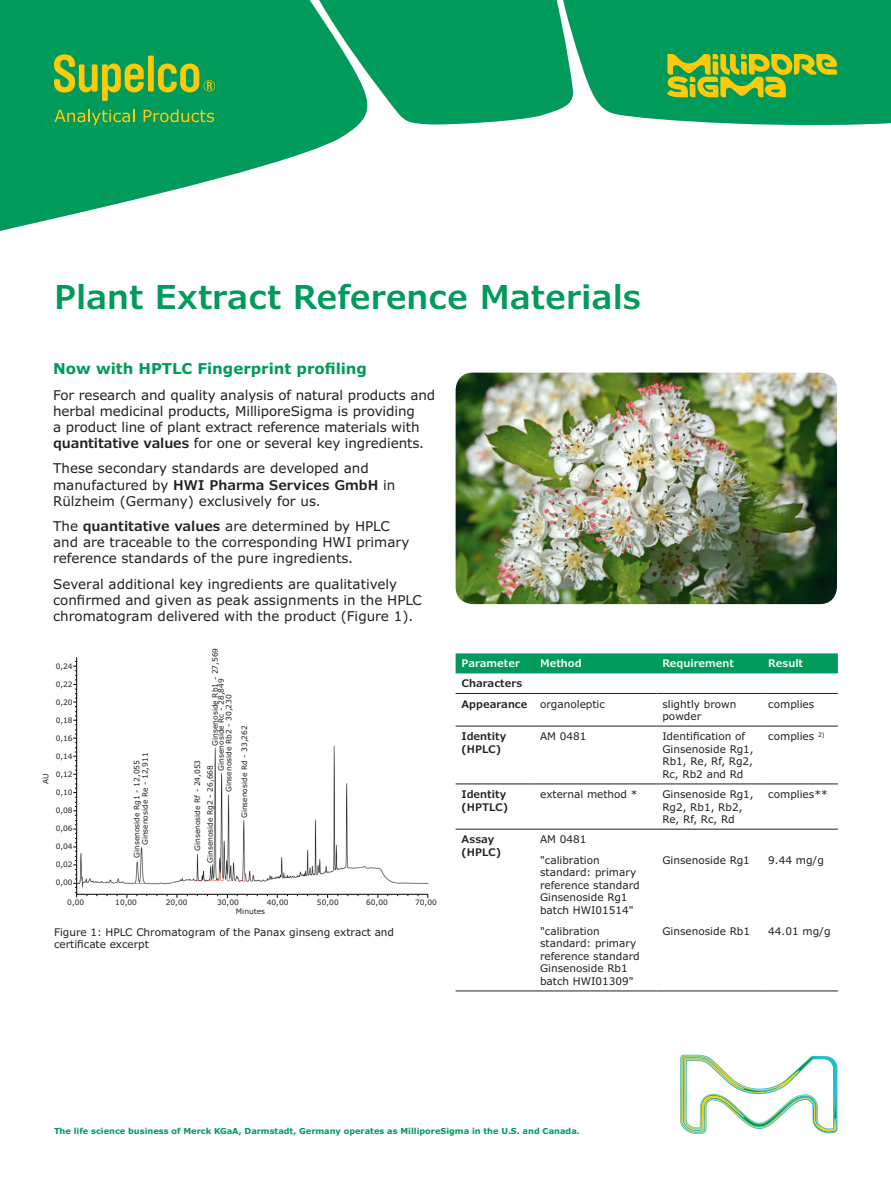
<style>
.page{position:relative;width:891px;height:1188px;background:#fff}
.page>*{position:absolute;margin:0;border:0;box-sizing:border-box;transform-origin:0 0}
.t1{font:600 33px "Verdana Pro";color:#009a5a}
.t2{font:700 15px "Verdana Pro";color:#009a5a}
.t3{font:13.5px/16.2px "Verdana Pro";color:#231f20}
.t4{font:10.5px/12.6px "Verdana Pro";color:#231f20}
.t5{font:600 10.5px/12.6px "Verdana Pro";color:#231f20}
.t6{font:600 10.5px "Verdana Pro";color:#fff}
.t7{font:700 8.25px "Verdana Pro";color:#009a5a}
.t8{font:7.5px/8.4px "Verdana Pro";color:#231f20}
.s1{font-weight:600}
.s2{font-weight:400}
</style>
<div class="page">
<svg style="left:573px;top:0;width:318px;height:126px;background:#14a267"></svg>
<svg style="left:0;top:0;width:358px;height:231px;fill:#009a5a"></svg>
<svg style="left:271px;top:0;width:302px;height:125px;background:#16a268"></svg>
<svg style="left:680px;top:1055px;width:157px;height:79px"></svg>
<svg style="left:54px;top:54px;width:90px;height:47px;background:#60ac3b"></svg>
<div style="left:148px;top:56px;width:6px;height:36px;background:#feca0a"></div>
<svg style="left:158px;top:64px;width:57px;height:28px;background:#6dae37"></svg>
<svg style="left:55px;top:109px;width:79px;height:16px"></svg>
<svg style="left:144px;top:109px;width:70px;height:13px"></svg>
<img style="left:456px;top:373px;width:381px;height:231px">
<div style="left:456px;top:653px;width:382px;height:20px;background:#009a5a"></div>
<hr style="left:656px;top:726px;width:106px;height:1px;background:#231f20">
<hr style="left:762px;top:726px;width:76px;height:1px;background:#231f20">
<hr style="left:656px;top:784px;width:106px;height:1px;background:#231f20">
<hr style="left:762px;top:784px;width:76px;height:1px;background:#231f20">
<hr style="left:656px;top:829px;width:106px;height:1px;background:#231f20">
<hr style="left:762px;top:829px;width:76px;height:1px;background:#231f20">
<hr style="left:656px;top:991px;width:106px;height:1px;background:#231f20">
<hr style="left:762px;top:991px;width:76px;height:1px;background:#231f20">
<hr style="left:456px;top:726px;width:78px;height:1px;background:#231f20">
<hr style="left:456px;top:784px;width:78px;height:1px;background:#231f20">
<hr style="left:456px;top:829px;width:78px;height:1px;background:#231f20">
<hr style="left:456px;top:991px;width:78px;height:1px;background:#231f20">
<hr style="left:456px;top:693px;width:78px;height:1px;background:#231f20">
<hr style="left:656px;top:693px;width:106px;height:1px;background:#231f20">
<hr style="left:762px;top:693px;width:76px;height:1px;background:#231f20">
<hr style="left:534px;top:726px;width:122px;height:1px;background:#231f20">
<hr style="left:534px;top:784px;width:122px;height:1px;background:#231f20">
<hr style="left:534px;top:829px;width:122px;height:1px;background:#231f20">
<hr style="left:534px;top:991px;width:122px;height:1px;background:#231f20">
<hr style="left:534px;top:693px;width:122px;height:1px;background:#231f20">
<img style="left:73px;top:657px;width:356px;height:240px">
<svg style="left:667px;top:54px;width:170px;height:43px;background:#7eb132"></svg>
<h1 class="t1" style="left:54px;top:275px;width:589px">Plant Extract Reference Materials</h1>
<p class="t2" style="left:53px;top:359px;width:315px">Now with HPTLC Fingerprint profiling</p>
<p class="t3" style="left:53px;top:387px;width:384px">For research and quality analysis of natural products and herbal medicinal products, MilliporeSigma is providing<br>a product line of plant extract reference materials with <span class="s1">quantitative values</span> for one or several key ingredients.</p>
<p class="t3" style="left:53px;top:461px;width:344px">These secondary standards are developed and manufactured by <span class="s1">HWI Pharma Services GmbH</span> in<br>Rülzheim (Germany) exclusively for us.</p>
<p class="t3" style="left:53px;top:518px;width:358px">The <span class="s1">quantitative values</span> are determined by HPLC and are traceable to the corresponding HWI primary reference standards of the pure ingredients.</p>
<p class="t3" style="left:53px;top:576px;width:370px">Several additional key ingredients are qualitatively confirmed and given as peak assignments in the HPLC chromatogram delivered with the product (Figure 1).</p>
<p class="t8" style="left:212px;top:771px;width:124px;line-height:6px;text-indent:25px;rotate:-90deg">Ginsenoside Rb1 - 27,569<br>Ginsenoside Rc - 28,849</p>
<p class="t6" style="left:462px;top:657px;width:60px">Parameter</p>
<p class="t6" style="left:540px;top:657px;width:43px">Method</p>
<p class="t6" style="left:662px;top:657px;width:73px">Requirement</p>
<p class="t6" style="left:768px;top:657px;width:36px">Result</p>
<p class="t5" style="left:462px;top:674px;width:145px;line-height:20.1px">Characters<br>Appearance <span class="s2">organoleptic</span></p>
<p class="t8" style="left:56px;top:662px;width:19px">0,24</p>
<p class="t8" style="left:56px;top:680px;width:19px">0,22</p>
<p class="t8" style="left:56px;top:698px;width:19px">0,20</p>
<p class="t8" style="left:56px;top:716px;width:19px">0,18</p>
<p class="t8" style="left:56px;top:734px;width:19px">0,16</p>
<p class="t8" style="left:56px;top:752px;width:19px">0,14</p>
<p class="t8" style="left:56px;top:770px;width:19px">0,12</p>
<p class="t8" style="left:56px;top:788px;width:19px">0,10</p>
<p class="t8" style="left:56px;top:806px;width:19px">0,08</p>
<p class="t8" style="left:56px;top:824px;width:19px">0,06</p>
<p class="t8" style="left:56px;top:842px;width:19px">0,04</p>
<p class="t8" style="left:56px;top:860px;width:19px">0,02</p>
<p class="t8" style="left:56px;top:878px;width:19px">0,00</p>
<p class="t8" style="left:221px;top:818px;width:125px;line-height:15.6px;text-indent:26px;rotate:-90deg">Ginsenoside Rb2 - 30,230<br>Ginsenoside Rd - 33,262</p>
<p class="t4" style="left:662px;top:698px;width:76px">slightly brown powder</p>
<p class="t4" style="left:768px;top:698px;width:48px">complies</p>
<p class="t5" style="left:462px;top:730px;width:46px">Identity (HPLC)</p>
<p class="t4" style="left:540px;top:730px;width:48px">AM 0481</p>
<p class="t4" style="left:662px;top:730px;width:93px">Identification of<br>Ginsenoside Rg1,<br>Rb1, Re, Rf, Rg2,<br>Rc, Rb2 and Rd</p>
<p class="t4" style="left:768px;top:730px;width:58px">complies <sup>2)</sup></p>
<p class="t5" style="left:462px;top:788px;width:48px">Identity (HPTLC)</p>
<p class="t4" style="left:540px;top:788px;width:99px">external method *</p>
<p class="t4" style="left:662px;top:788px;width:93px">Ginsenoside Rg1,<br>Rg2, Rb1, Rb2,<br>Re, Rf, Rc, Rd</p>
<p class="t4" style="left:768px;top:788px;width:61px">complies**</p>
<p class="t5" style="left:462px;top:833px;width:41px">Assay (HPLC)</p>
<p class="t4" style="left:540px;top:829px;width:61px;line-height:20.4px">AM 0481 "calibration</p>
<p class="t4" style="left:540px;top:866px;width:101px">standard: primary reference standard<br>Ginsenoside Rg1 batch HWI01514"</p>
<p class="t4" style="left:540px;top:925px;width:101px">"calibration standard: primary reference standard<br>Ginsenoside Rb1 batch HWI01309"</p>
<p class="t8" style="left:133px;top:845px;width:94px;text-indent:-13px;rotate:-90deg">Ginsenoside Rg1 - 12,055<br>Ginsenoside Re - 12,911</p>
<p class="t8" style="left:191px;top:863px;width:105px;line-height:12.6px;text-indent:12px;rotate:-90deg">Ginsenoside Rf - 24,053<br>Ginsenoside Rg2 - 26,668</p>
<p class="t8" style="left:42px;top:784px;width:12px;rotate:-90deg">AU</p>
<p class="t4" style="left:662px;top:854px;width:89px">Ginsenoside Rg1</p>
<p class="t4" style="left:768px;top:854px;width:57px">9.44 mg/g</p>
<p class="t8" style="left:115px;top:898px;width:23px">10,00</p>
<p class="t8" style="left:166px;top:898px;width:23px">20,00</p>
<p class="t8" style="left:217px;top:898px;width:23px">30,00</p>
<p class="t8" style="left:267px;top:898px;width:23px">40,00</p>
<p class="t8" style="left:236px;top:907px;width:31px">Minutes</p>
<p class="t8" style="left:67px;top:898px;width:19px">0,00</p>
<p class="t8" style="left:317px;top:898px;width:23px">50,00</p>
<p class="t8" style="left:366px;top:898px;width:23px">60,00</p>
<p class="t8" style="left:415px;top:898px;width:23px">70,00</p>
<p class="t4" style="left:54px;top:926px;width:342px">Figure 1: HPLC Chromatogram of the Panax ginseng extract and</p>
<p class="t4" style="left:768px;top:925px;width:64px">44.01 mg/g</p>
<p class="t4" style="left:54px;top:938px;width:96px">certificate excerpt</p>
<p class="t4" style="left:662px;top:925px;width:89px">Ginsenoside Rb1</p>
<p class="t7" style="left:54px;top:1126px;width:527px">The life science business of Merck KGaA, Darmstadt, Germany operates as MilliporeSigma in the U.S. and Canada.</p>
</div>
